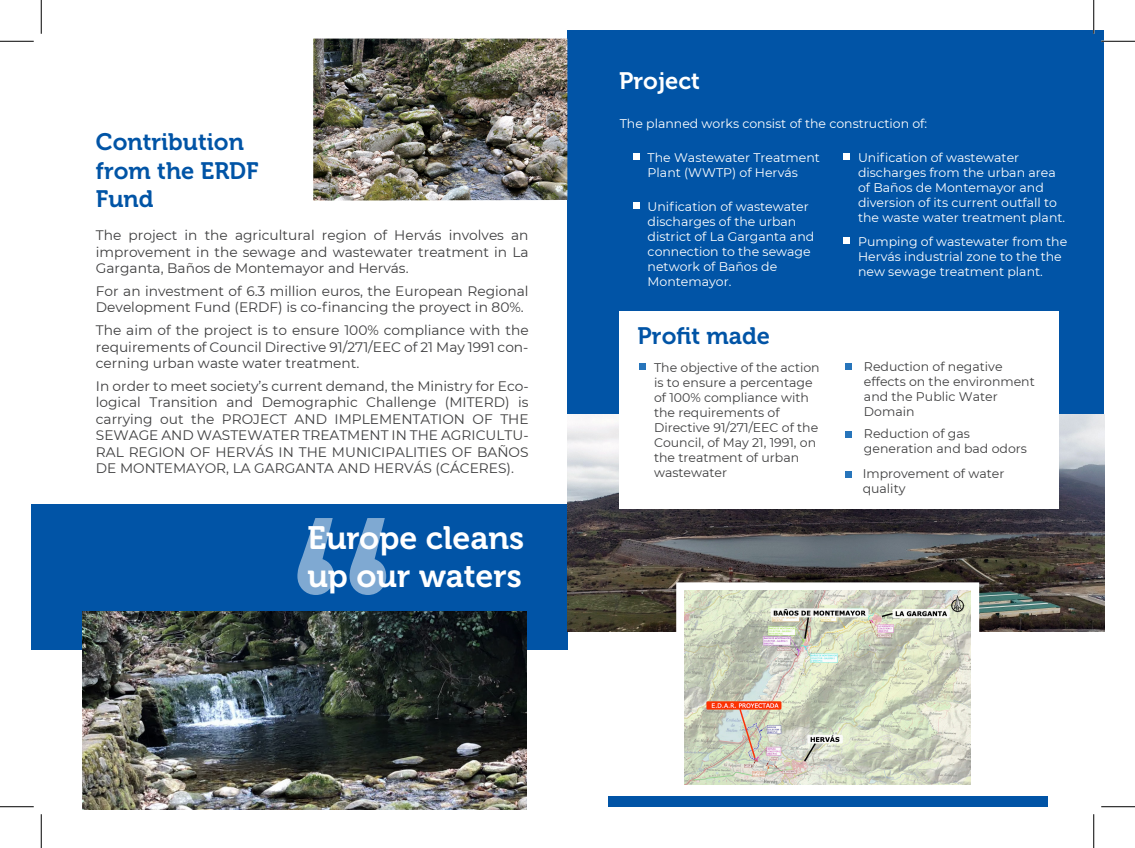
<style>
.page{position:relative;width:1135px;height:848px;background:#fff}
.page>*{position:absolute;margin:0;border:0;box-sizing:border-box;transform-origin:0 0}
.t1{font:32.25px/37.6px "Museo 700";color:#fff}
.t2{font:23.75px/28.4px "Museo 700";color:#0154a6}
.t3{font:23.75px "Museo 700";color:#fff}
.t4{font:13.75px/16.5px "Montserrat";color:#3e3e3f;text-align:justify}
.t5{font:12.5px/15px "Montserrat";color:#fff}
.t6{font:12.5px/15px "Montserrat";color:#3e3e3f}
</style>
<div class="page">
<div style="left:567px;top:31px;width:536px;height:393px;background:#0154a6"></div>
<div style="left:31px;top:504px;width:537px;height:145px;background:#0154a6"></div>
<img style="left:567px;top:415px;width:537px;height:216px">
<div style="left:608px;top:796px;width:439px;height:10px;background:#0154a6"></div>
<div style="left:619px;top:311px;width:439px;height:198px;background:#fff"></div>
<div style="left:845px;top:431px;width:7px;height:6px;background:#2775bb"></div>
<div style="left:845px;top:470px;width:7px;height:7px;background:#2775bb"></div>
<div style="left:639px;top:363px;width:7px;height:6px;background:#2775bb"></div>
<div style="left:845px;top:363px;width:7px;height:6px;background:#2775bb"></div>
<img style="left:313px;top:39px;width:254px;height:161px">
<div style="left:633px;top:153px;width:7px;height:6px;background:#fff"></div>
<div style="left:843px;top:153px;width:7px;height:6px;background:#fff"></div>
<div style="left:633px;top:202px;width:7px;height:7px;background:#fff"></div>
<div style="left:843px;top:237px;width:7px;height:6px;background:#fff"></div>
<div style="left:676px;top:582px;width:303px;height:210px;border:15px solid #fff"></div>
<img style="left:82px;top:611px;width:445px;height:198px">
<img style="left:685px;top:591px;width:286px;height:193px">
<svg style="left:297px;top:518px;width:89px;height:77px"></svg>
<hr style="left:1101px;top:40px;width:34px;height:2px;background:#fff">
<hr style="left:0;top:41px;width:34px;height:1px;background:#000">
<hr style="left:1101px;top:41px;width:34px;height:1px;background:#000">
<hr style="left:0;top:806px;width:34px;height:1px;background:#000">
<hr style="left:1101px;top:806px;width:34px;height:1px;background:#000">
<hr style="left:41px;top:0;width:1px;height:34px;background:#000">
<hr style="left:41px;top:814px;width:1px;height:34px;background:#000">
<hr style="left:1093px;top:0;width:1px;height:34px;background:#000">
<hr style="left:1093px;top:814px;width:1px;height:34px;background:#000">
<h2 class="t2" style="left:96px;top:128px;width:164px">Contribution from the ERDF<br>Fund</h2>
<p class="t4" style="left:96px;top:226px;width:434px">The project in the agricultural region of Hervás involves an improvement in the sewage and wastewater treatment in La Garganta, Baños de Montemayor and Hervás.</p>
<p class="t4" style="left:96px;top:282px;width:434px">For an investment of 6.3 million euros, the European Regional<br>Development Fund (ERDF) is co-financing the proyect in 80%.</p>
<p class="t4" style="left:96px;top:321px;width:434px">The aim of the project is to ensure 100% compliance with the requirements of Council Directive 91/271/EEC of 21 May 1991 con&shy;cerning urban waste water treatment.</p>
<p class="t4" style="left:96px;top:377px;width:434px">In order to meet society’s current demand, the Ministry for Eco&shy;logical Transition and Demographic Challenge (MITERD) is carrying out the PROJECT AND IMPLEMENTATION OF THE SEWAGE AND WASTEWATER TREATMENT IN THE AGRICULTU-RAL REGION OF HERVÁS IN THE MUNICIPALITIES OF BAÑOS DE MONTEMAYOR, LA GARGANTA AND HERVÁS (CÁCERES).</p>
<h1 class="t1" style="left:307px;top:519px;width:218px">Europe cleans up our waters</h1>
<h2 class="t3" style="left:619px;top:68px;width:82px">Project</h2>
<p class="t5" style="left:620px;top:116px;width:309px">The planned works consist of the construction of:</p>
<p class="t5" style="left:648px;top:149px;width:174px">The Wastewater Treatment<br>Plant (WWTP) of Hervás</p>
<p class="t5" style="left:858px;top:149px;width:209px">Unification of wastewater discharges from the urban area of Baños de Montemayor and diversion of its current outfall to the waste water treatment plant.</p>
<p class="t5" style="left:648px;top:198px;width:168px">Unification of wastewater discharges of the urban district of La Garganta and connection to the sewage network of Baños de<br>Montemayor.</p>
<p class="t5" style="left:858px;top:233px;width:211px">Pumping of wastewater from the<br>Hervás industrial zone to the the new sewage treatment plant.</p>
<h2 class="t2" style="left:638px;top:322px;width:134px">Profit made</h2>
<p class="t6" style="left:654px;top:359px;width:167px">The objective of the action is to ensure a percentage of 100% compliance with the requirements of<br>Directive 91/271/EEC of the<br>Council, of May 21, 1991, on the treatment of urban wastewater</p>
<p class="t6" style="left:864px;top:359px;width:172px">Reduction of negative effects on the environment and the Public Water<br>Domain</p>
<p class="t6" style="left:864px;top:426px;width:165px">Reduction of gas generation and bad odors</p>
<p class="t6" style="left:863px;top:466px;width:143px">Improvement of water quality</p>
</div>
